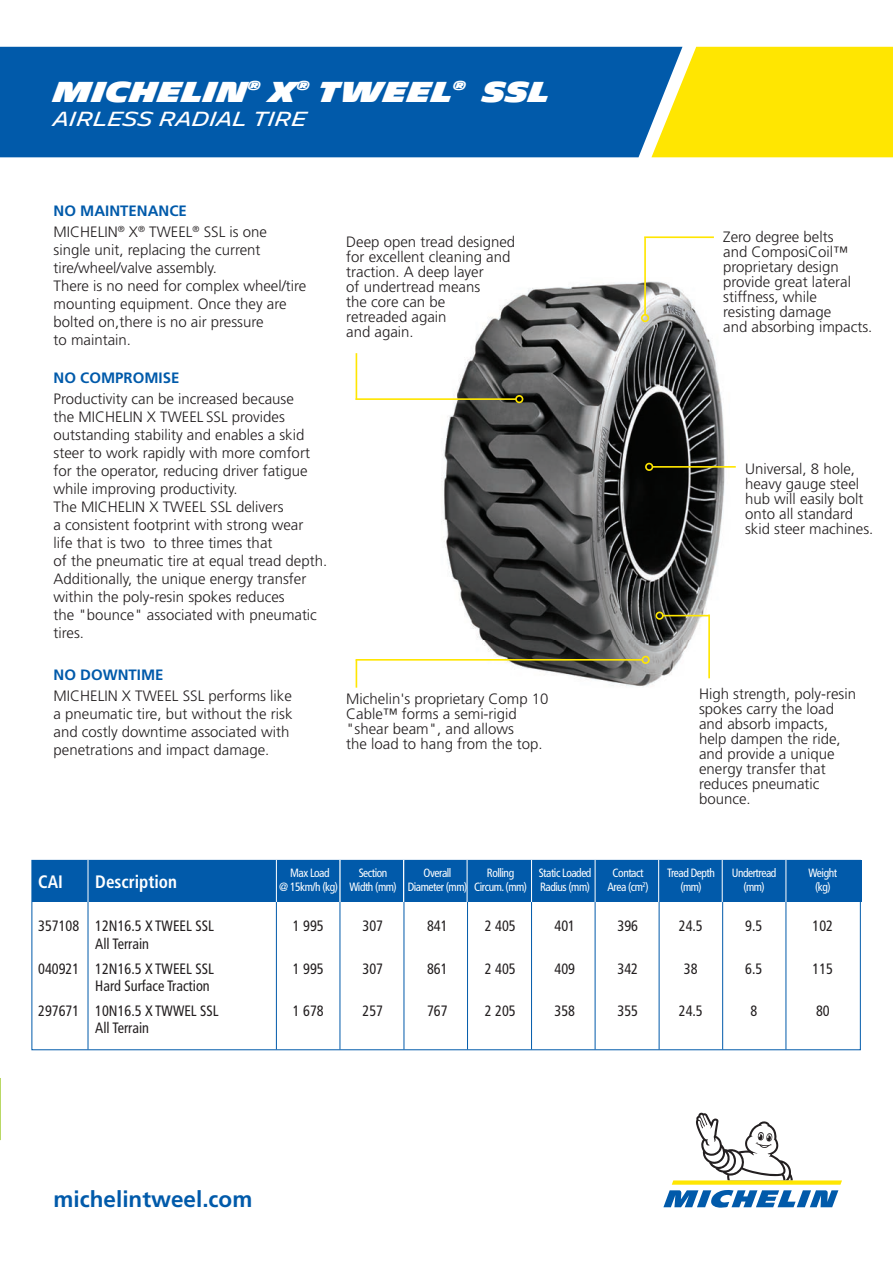
<style>
.page{position:relative;width:893px;height:1263px;background:#fff}
.page>*{position:absolute;margin:0;border:0;box-sizing:border-box;transform-origin:0 0}
.t1{font:900 27.9px "Michelin";color:#fff}
.t2{font:700 22.5px "Frutiger";color:#015aaa}
.t3{font:19.8px "Michelin";color:#fff}
.t4{font:700 condensed 18px "Frutiger";color:#fff;scale:.95 1}
.t5{font:300 15px/15px "Frutiger";color:#231f20}
.t6{font:condensed 15px/25.5px "Frutiger";color:#231f20;text-align:center;scale:.95 1}
.t7{font:700 15px "Frutiger";color:#015aaa}
.t8{font:condensed 12px "Frutiger";letter-spacing:-.04em;color:#fff;scale:.95 1}
.s1{font-weight:700;color:#015aaa}
</style>
<div class="page">
<div style="left:0;top:47px;width:651px;height:110px;background:#015aaa"></div>
<svg style="left:651px;top:47px;width:242px;height:110px;background:#f2e015"></svg>
<hr style="left:0;top:1078px;width:1px;height:62px;background:#a6ce39">
<div style="left:32px;top:860px;width:829px;height:42px;background:#015aaa"></div>
<div style="left:32px;top:860px;width:829px;height:190px;border:1px solid #015aaa"></div>
<hr style="left:276px;top:860px;width:1px;height:189px;background:#015aaa">
<hr style="left:88px;top:860px;width:1px;height:189px;background:#015aaa">
<hr style="left:531px;top:860px;width:1px;height:189px;background:#015aaa">
<hr style="left:404px;top:860px;width:1px;height:189px;background:#015aaa">
<hr style="left:659px;top:860px;width:1px;height:189px;background:#015aaa">
<hr style="left:595px;top:860px;width:1px;height:189px;background:#015aaa">
<hr style="left:467px;top:860px;width:1px;height:189px;background:#015aaa">
<hr style="left:722px;top:860px;width:1px;height:189px;background:#015aaa">
<hr style="left:786px;top:860px;width:1px;height:189px;background:#015aaa">
<hr style="left:340px;top:860px;width:1px;height:189px;background:#015aaa">
<hr style="left:276px;top:860px;width:1px;height:42px;background:#fff">
<hr style="left:88px;top:860px;width:1px;height:42px;background:#fff">
<hr style="left:531px;top:860px;width:1px;height:42px;background:#fff">
<hr style="left:403px;top:860px;width:1px;height:42px;background:#fff">
<hr style="left:658px;top:860px;width:1px;height:42px;background:#fff">
<hr style="left:340px;top:860px;width:1px;height:42px;background:#fff">
<hr style="left:595px;top:860px;width:1px;height:42px;background:#fff">
<hr style="left:467px;top:860px;width:1px;height:42px;background:#fff">
<hr style="left:722px;top:860px;width:1px;height:42px;background:#fff">
<hr style="left:786px;top:860px;width:1px;height:42px;background:#fff">
<img style="left:441px;top:281px;width:284px;height:406px">
<hr style="left:356px;top:398px;width:160px;height:2px;background:#ffe601">
<div style="left:515px;top:395px;width:8px;height:8px;border:2px solid #ffe601;border-radius:50%"></div>
<hr style="left:652px;top:466px;width:84px;height:2px;background:#ffe601">
<div style="left:645px;top:463px;width:8px;height:8px;border:2px solid #ffe601;border-radius:50%"></div>
<hr style="left:644px;top:238px;width:2px;height:77px;background:#ffe601">
<div style="left:641px;top:314px;width:8px;height:8px;border:2px solid #ffe601;border-radius:50%"></div>
<hr style="left:356px;top:659px;width:286px;height:2px;background:#ffe601">
<div style="left:641px;top:656px;width:9px;height:8px;border:2px solid #ffe601;border-radius:50%"></div>
<hr style="left:663px;top:615px;width:46px;height:1px;background:#ffe601">
<div style="left:655px;top:611px;width:9px;height:9px;border:2px solid #ffe601;border-radius:50%"></div>
<hr style="left:356px;top:353px;width:1px;height:47px;background:#ffe601">
<svg style="left:356px;top:661px;width:1px;height:27px"></svg>
<hr style="left:708px;top:614px;width:2px;height:64px;background:#ffe601">
<hr style="left:644px;top:236px;width:70px;height:2px;background:#ffe601">
<svg style="left:663px;top:1113px;width:179px;height:95px"></svg>
<h1 class="t1" style="left:54px;top:76px;width:498px">MICHELIN<sup>®</sup> X<sup>®</sup> TWEEL<sup>®</sup> SSL</h1>
<h3 class="t3" style="left:54px;top:107px;width:255px">AIRLESS RADIAL TIRE</h3>
<p class="t5" style="left:54px;top:201px;width:215px;line-height:21px"><span class="s1">NO MAINTENANCE<br></span>MICHELIN<sup>®</sup> X<sup>®</sup> TWEEL<sup>®</sup> SSL is one</p>
<p class="t5" style="left:54px;top:241px;width:254px;line-height:18px">single unit, replacing the current tire/wheel/valve assembly.<br>There is no need for complex wheel/tire mounting equipment. Once they are bolted on,there is no air pressure<br>to maintain.</p>
<p class="t7" style="left:54px;top:369px;width:127px">NO COMPROMISE</p>
<p class="t5" style="left:54px;top:390px;width:275px;line-height:18px">Productivity can be increased because<br>the MICHELIN X TWEEL SSL provides outstanding stability and enables a skid steer to work rapidly with more comfort for the operator, reducing driver fatigue while improving productivity.<br>The MICHELIN X TWEEL SSL delivers<br>a consistent footprint with strong wear<br>life that is two to three times that<br>of the pneumatic tire at equal tread depth.<br>Additionally, the unique energy transfer within the poly-resin spokes reduces<br>the "bounce" associated with pneumatic tires.</p>
<p class="t7" style="left:54px;top:666px;width:112px">NO DOWNTIME</p>
<p class="t5" style="left:54px;top:687px;width:240px;line-height:18px">MICHELIN X TWEEL SSL performs like a pneumatic tire, but without the risk and costly downtime associated with penetrations and impact damage.</p>
<p class="t5" style="left:346px;top:234px;width:170px">Deep open tread designed for excellent cleaning and traction. A deep layer<br>of undertread means<br>the core can be<br>retreaded again<br>and again.</p>
<p class="t5" style="left:723px;top:230px;width:151px">Zero degree belts<br>and ComposiCoil™ proprietary design provide great lateral stiffness, while resisting damage<br>and absorbing impacts.</p>
<p class="t5" style="left:745px;top:461px;width:130px">Universal, 8 hole, heavy gauge steel hub will easily bolt onto all standard skid steer machines.</p>
<p class="t5" style="left:346px;top:691px;width:204px">Michelin's proprietary Comp 10<br>Cable™ forms a semi-rigid "shear beam", and allows<br>the load to hang from the top.</p>
<p class="t5" style="left:699px;top:687px;width:158px">High strength, poly-resin spokes carry the load and absorb impacts, help dampen the ride, and provide a unique energy transfer that reduces pneumatic bounce.</p>
<p class="t4" style="left:38px;top:871px;width:28px">CAI</p>
<p class="t4" style="left:95px;top:871px;width:88px">Description</p>
<p class="t8" style="left:290px;top:866px;width:43px">Max Load</p>
<p class="t8" style="left:359px;top:866px;width:32px">Section</p>
<p class="t8" style="left:424px;top:866px;width:31px">Overall</p>
<p class="t8" style="left:487px;top:866px;width:30px">Rolling</p>
<p class="t8" style="left:539px;top:866px;width:57px">Static Loaded</p>
<p class="t8" style="left:613px;top:866px;width:34px">Contact</p>
<p class="t8" style="left:667px;top:866px;width:52px">Tread Depth</p>
<p class="t8" style="left:732px;top:866px;width:48px">Undertread</p>
<p class="t8" style="left:809px;top:866px;width:32px">Weight</p>
<p class="t8" style="left:279px;top:880px;width:329px">@ 15km/h (kg) Width (mm) Diameter (mm) Circum. (mm) Radius (mm)</p>
<p class="t8" style="left:607px;top:880px;width:45px">Area (cm<sup>2</sup>)</p>
<p class="t8" style="left:680px;top:880px;width:24px">(mm)</p>
<p class="t8" style="left:743px;top:880px;width:24px">(mm)</p>
<p class="t8" style="left:815px;top:880px;width:18px">(kg)</p>
<p class="t6" style="left:38px;top:913px;width:186px">357108 12N16.5 X TWEEL SSL</p>
<p class="t6" style="left:293px;top:913px;width:34px">1 995</p>
<p class="t6" style="left:363px;top:913px;width:23px">307</p>
<p class="t6" style="left:427px;top:913px;width:23px">841</p>
<p class="t6" style="left:485px;top:913px;width:34px">2 405</p>
<p class="t6" style="left:555px;top:913px;width:23px">401</p>
<p class="t6" style="left:618px;top:913px;width:23px">396</p>
<p class="t6" style="left:679px;top:913px;width:27px">24.5</p>
<p class="t6" style="left:745px;top:913px;width:20px">9.5</p>
<p class="t6" style="left:813px;top:913px;width:23px">102</p>
<p class="t6" style="left:38px;top:931px;width:186px">All Terrain<br>040921 12N16.5 X TWEEL SSL</p>
<p class="t6" style="left:293px;top:956px;width:34px">1 995</p>
<p class="t6" style="left:363px;top:956px;width:23px">307</p>
<p class="t6" style="left:427px;top:956px;width:23px">861</p>
<p class="t6" style="left:485px;top:956px;width:34px">2 405</p>
<p class="t6" style="left:555px;top:956px;width:23px">409</p>
<p class="t6" style="left:618px;top:956px;width:23px">342</p>
<p class="t6" style="left:684px;top:956px;width:16px">38</p>
<p class="t6" style="left:745px;top:956px;width:20px">6.5</p>
<p class="t6" style="left:813px;top:956px;width:23px">115</p>
<p class="t6" style="left:38px;top:973px;width:191px;text-align:left;text-indent:57px">Hard Surface Traction<br>297671 10N16.5 X TWWEL SSL</p>
<p class="t6" style="left:95px;top:1015px;width:58px">All Terrain</p>
<p class="t6" style="left:293px;top:998px;width:34px">1 678</p>
<p class="t6" style="left:363px;top:998px;width:23px">257</p>
<p class="t6" style="left:427px;top:998px;width:23px">767</p>
<p class="t6" style="left:485px;top:998px;width:34px">2 205</p>
<p class="t6" style="left:555px;top:998px;width:23px">358</p>
<p class="t6" style="left:618px;top:998px;width:23px">355</p>
<p class="t6" style="left:679px;top:998px;width:27px">24.5</p>
<p class="t6" style="left:750px;top:998px;width:9px">8</p>
<p class="t6" style="left:816px;top:998px;width:16px">80</p>
<h2 class="t2" style="left:54px;top:1186px;width:200px">michelintweel.com</h2>
</div>
